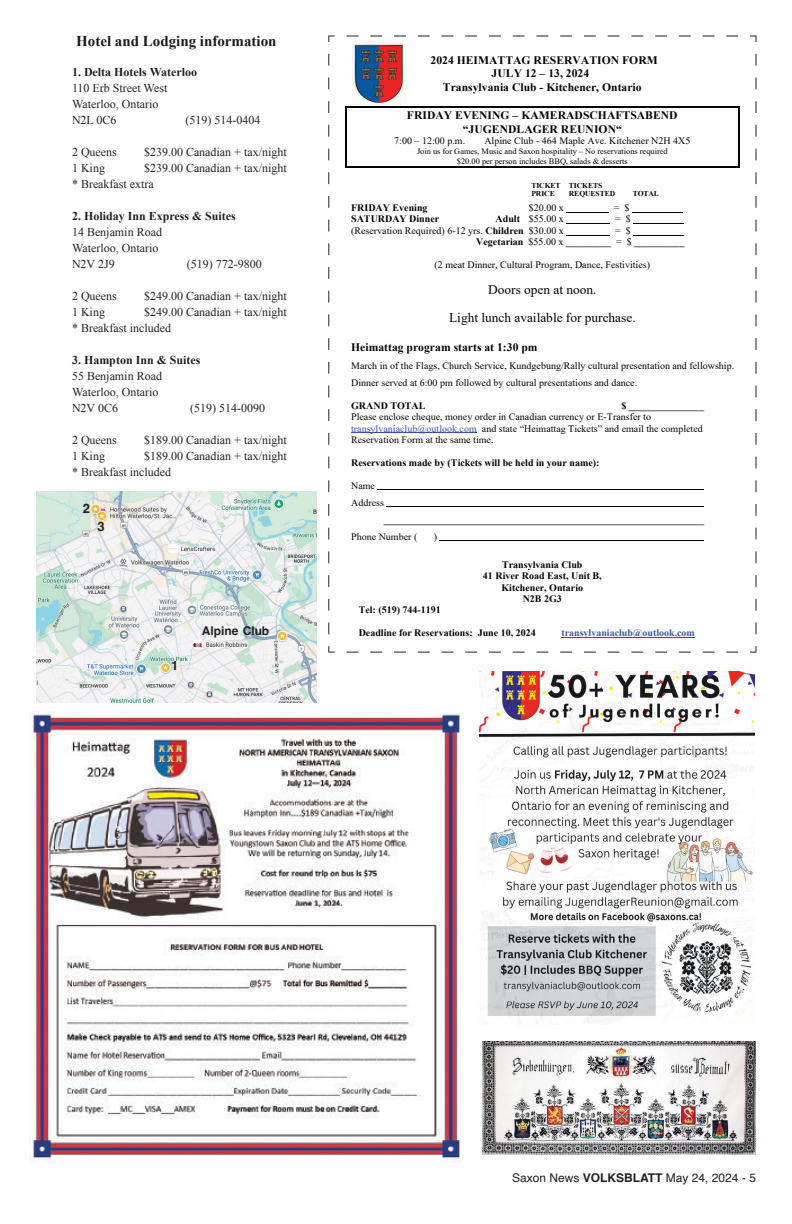
<style>
.page{position:relative;width:792px;height:1224px;background:#fff}
.page>*{position:absolute;margin:0;border:0;box-sizing:border-box;transform-origin:0 0}
.t1{font:700 15px "Times New Roman";color:#1b1b1b}
.t2{font:13.2px/28.2px "Times New Roman";color:#020304;text-align:center}
.t3{font:700 13px "Helvetica";color:#231f20}
.t4{font:12px/16px "Times New Roman";color:#231f20}
.t5{font:700 12px "Times New Roman";color:#231f20}
.t6{font:12px "Helvetica";color:#231f20}
.t7{font:700 12px "Helvetica";letter-spacing:-.005em;color:#231f20}
.t8{font:700 11.5px/13.4px "Times New Roman";letter-spacing:.005em;color:#020304;text-align:center}
.t9{font:9.9px/11.4px "Times New Roman";color:#020304}
.t10{font:700 9.9px/11.3px "Times New Roman";color:#020304}
.t11{font:700 9.9px "Times New Roman";color:#3953a4}
.t12{font:700 9px "Helvetica";color:#231f20}
.t13{font:8.3px/9.5px "Times New Roman";letter-spacing:-.005em;color:#020304;text-align:center}
.t14{font:700 7.5px/8.5px "Times New Roman";letter-spacing:-.01em;color:#020304}
.s1{font-weight:700}
.s2{font-weight:400}
.s3{color:#3953a4}
</style>
<div class="page">
<img style="left:483px;top:1042px;width:273px;height:113px">
<img style="left:30px;top:712px;width:430px;height:451px">
<img style="left:480px;top:671px;width:275px;height:354px">
<img style="left:36px;top:491px;width:281px;height:211px">
<svg style="left:756px;top:54px;width:1px;height:12px"></svg>
<svg style="left:756px;top:77px;width:1px;height:12px"></svg>
<svg style="left:756px;top:101px;width:1px;height:12px"></svg>
<svg style="left:756px;top:125px;width:1px;height:12px"></svg>
<svg style="left:756px;top:172px;width:1px;height:12px"></svg>
<svg style="left:756px;top:196px;width:1px;height:12px"></svg>
<svg style="left:756px;top:243px;width:1px;height:12px"></svg>
<svg style="left:756px;top:267px;width:1px;height:12px"></svg>
<svg style="left:756px;top:291px;width:1px;height:12px"></svg>
<svg style="left:756px;top:314px;width:1px;height:12px"></svg>
<svg style="left:756px;top:338px;width:1px;height:12px"></svg>
<svg style="left:756px;top:362px;width:1px;height:12px"></svg>
<svg style="left:756px;top:409px;width:1px;height:12px"></svg>
<svg style="left:756px;top:433px;width:1px;height:12px"></svg>
<svg style="left:756px;top:480px;width:1px;height:12px"></svg>
<svg style="left:756px;top:504px;width:1px;height:12px"></svg>
<svg style="left:756px;top:528px;width:1px;height:12px"></svg>
<svg style="left:756px;top:551px;width:1px;height:12px"></svg>
<svg style="left:756px;top:575px;width:1px;height:12px"></svg>
<svg style="left:756px;top:599px;width:1px;height:12px"></svg>
<svg style="left:756px;top:622px;width:1px;height:12px"></svg>
<svg style="left:328px;top:35px;width:428px;height:618px"></svg>
<h1 class="t1" style="left:76px;top:31px;width:202px">Hotel and Lodging information</h1>
<p class="t5" style="left:72px;top:64px;width:127px">1. Delta Hotels Waterloo</p>
<p class="t4" style="left:72px;top:80px;width:97px">110 Erb Street West<br>Waterloo, Ontario<br>N2L 0C6</p>
<p class="t4" style="left:186px;top:112px;width:76px">(519) 514-0404</p>
<p class="t4" style="left:72px;top:144px;width:46px">2 Queens</p>
<p class="t4" style="left:144px;top:144px;width:144px">$239.00 Canadian + tax/night</p>
<p class="t4" style="left:72px;top:160px;width:34px">1 King</p>
<p class="t4" style="left:72px;top:160px;width:216px;text-indent:72px">$239.00 Canadian + tax/night * Breakfast extra</p>
<p class="t5" style="left:72px;top:208px;width:165px">2. Holiday Inn Express &amp; Suites</p>
<p class="t4" style="left:72px;top:224px;width:91px">14 Benjamin Road<br>Waterloo, Ontario<br>N2V 2J9</p>
<p class="t4" style="left:187px;top:256px;width:76px">(519) 772-9800</p>
<p class="t4" style="left:72px;top:288px;width:46px">2 Queens</p>
<p class="t4" style="left:144px;top:288px;width:144px">$249.00 Canadian + tax/night</p>
<p class="t4" style="left:72px;top:304px;width:34px">1 King</p>
<p class="t4" style="left:72px;top:304px;width:216px;text-indent:72px">$249.00 Canadian + tax/night * Breakfast included</p>
<p class="t5" style="left:72px;top:352px;width:130px">3. Hampton Inn &amp; Suites</p>
<p class="t4" style="left:72px;top:368px;width:91px">55 Benjamin Road<br>Waterloo, Ontario<br>N2V 0C6</p>
<p class="t4" style="left:190px;top:400px;width:76px">(519) 514-0090</p>
<p class="t4" style="left:72px;top:432px;width:46px">2 Queens</p>
<p class="t4" style="left:144px;top:432px;width:144px">$189.00 Canadian + tax/night</p>
<p class="t4" style="left:72px;top:448px;width:34px">1 King</p>
<p class="t4" style="left:72px;top:448px;width:216px;text-indent:72px">$189.00 Canadian + tax/night * Breakfast included</p>
<h3 class="t3" style="left:83px;top:501px;width:9px">2</h3>
<h3 class="t3" style="left:97px;top:519px;width:9px">3</h3>
<h3 class="t3" style="left:171px;top:657px;width:9px">1</h3>
<p class="t7" style="left:202px;top:624px;width:69px">Alpine Club</p>
<p class="t12" style="left:193px;top:642px;width:5px">*</p>
<p class="t8" style="left:431px;top:53px;width:229px">2024 HEIMATTAG RESERVATION FORM</p>
<p class="t8" style="left:492px;top:67px;width:99px">JULY 12 – 13, 2024</p>
<p class="t8" style="left:443px;top:80px;width:200px">Transylvania Club - Kitchener, Ontario</p>
<p class="t8" style="left:407px;top:108px;width:272px">FRIDAY EVENING – KAMERADSCHAFTSABEND “JUGENDLAGER REUNION“</p>
<p class="t9" style="left:394px;top:135px;width:72px">7:00 – 12:00 p.m.</p>
<p class="t9" style="left:484px;top:135px;width:207px">Alpine Club - 464 Maple Ave. Kitchener N2H 4X5</p>
<p class="t13" style="left:417px;top:146px;width:252px">Join us for Games, Music and Saxon hospitality – No reservations required $20.00 per person includes BBQ, salads &amp; desserts</p>
<p class="t14" style="left:531px;top:181px;width:72px">TICKET TICKETS<br>PRICE</p>
<p class="t14" style="left:569px;top:189px;width:48px">REQUESTED</p>
<p class="t14" style="left:633px;top:189px;width:28px">TOTAL</p>
<p class="t10" style="left:351px;top:202px;width:78px">FRIDAY Evening</p>
<p class="t9" style="left:529px;top:202px;width:37px">$20.00 x</p>
<p class="t9" style="left:614px;top:202px;width:17px">= $</p>
<p class="t10" style="left:351px;top:213px;width:90px">SATURDAY Dinner</p>
<p class="t9" style="left:496px;top:213px;width:70px"><span class="s1">Adult</span> $55.00 x</p>
<p class="t9" style="left:615px;top:213px;width:17px">= $</p>
<p class="t9" style="left:351px;top:225px;width:214px">(Reservation Required) 6-12 yrs. <span class="s1">Children</span> $30.00 x</p>
<p class="t10" style="left:476px;top:225px;width:210px;text-indent:139px"><span class="s2">= $<br></span>Vegetarian <span class="s2">$55.00 x</span> _________ <span class="s2">= $</span> __________</p>
<p class="t9" style="left:435px;top:259px;width:217px">(2 meat Dinner, Cultural Program, Dance, Festivities)</p>
<h2 class="t2" style="left:449px;top:275px;width:188px">Doors open at noon.<br>Light lunch available for purchase.</h2>
<p class="t8" style="left:351px;top:340px;width:188px">Heimattag program starts at 1:30 pm</p>
<p class="t9" style="left:351px;top:357px;width:385px;line-height:16.8px">March in of the Flags, Church Service, Kundgebung/Rally cultural presentation and fellowship.<br>Dinner served at 6:00 pm followed by cultural presentations and dance.</p>
<p class="t10" style="left:351px;top:400px;width:76px">GRAND TOTAL</p>
<p class="t10" style="left:621px;top:400px;width:84px">$ _______________</p>
<p class="t9" style="left:351px;top:411px;width:353px">Please enclose cheque, money order in Canadian currency or E-Transfer to <span class="s3">transylvaniaclub@outlook.com</span> and state “Heimattag Tickets” and email the completed<br>Reservation Form at the same time.</p>
<p class="t10" style="left:351px;top:456px;width:250px">Reservations made by (Tickets will be held in your name):</p>
<p class="t9" style="left:351px;top:476px;width:34px;line-height:17.2px">Name<br>Address</p>
<p class="t10" style="left:384px;top:513px;width:322px">________________________________________________________________</p>
<p class="t9" style="left:351px;top:530px;width:68px">Phone Number (</p>
<p class="t9" style="left:434px;top:530px;width:5px">)</p>
<p class="t10" style="left:483px;top:559px;width:120px;text-align:center">Transylvania Club<br>41 River Road East, Unit B,<br>Kitchener, Ontario<br>N2B 2G3</p>
<p class="t10" style="left:359px;top:604px;width:84px">Tel: (519) 744-1191</p>
<p class="t10" style="left:359px;top:627px;width:179px">Deadline for Reservations: June 10, 2024</p>
<p class="t11" style="left:561px;top:626px;width:135px">transylvaniaclub@outlook.com</p>
<p class="t6" style="left:512px;top:1169px;width:245px">Saxon News <span class="s1">VOLKSBLATT</span> May 24, 2024 - 5</p>
</div>
